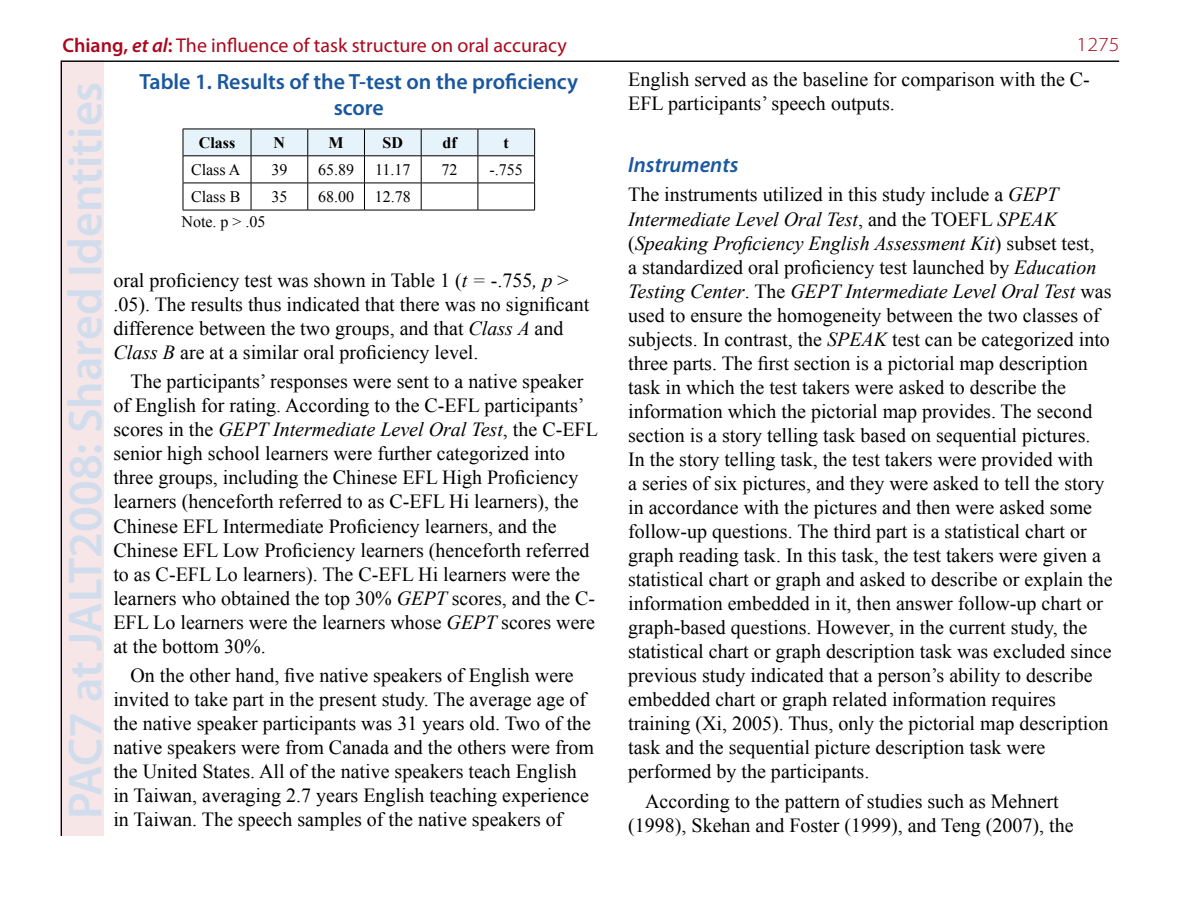
<style>
.page{position:relative;width:1191px;height:908px;background:#fff}
.page>*{position:absolute;margin:0;border:0;box-sizing:border-box;transform-origin:0 0}
.t1{font:600 48px "Myriad Pro";color:#d1ddec}
.t2{font:600 22px/26.4px "Myriad Pro";color:#19579f;text-align:center}
.t3{font:italic 600 22px "Myriad Pro";color:#19579f}
.t4{font:20px/24px "Times New Roman";color:#000}
.t5{font:20px "Myriad Pro";color:#ab081d}
.t6{font:300 20px "Myriad Pro";color:#ab081d;scale:1.1 1}
.t7{font:16px "Times New Roman";color:#000}
.t8{font:700 16px "Times New Roman";color:#000}
.s1{font-weight:600}
.s2{font-weight:600;font-style:italic}
.s3{font-style:italic}
</style>
<div class="page">
<div style="left:60px;top:61px;width:44px;height:774px;background:#f6e6e8"></div>
<hr style="left:61px;top:61px;width:1px;height:774px;background:#000">
<hr style="left:61px;top:61px;width:1058px;height:1px;background:#000">
<hr style="left:183px;top:128px;width:68px;height:1px;background:#000">
<hr style="left:251px;top:128px;width:57px;height:1px;background:#000">
<hr style="left:308px;top:128px;width:56px;height:1px;background:#000">
<hr style="left:364px;top:128px;width:57px;height:1px;background:#000">
<hr style="left:421px;top:128px;width:57px;height:1px;background:#000">
<hr style="left:478px;top:128px;width:57px;height:1px;background:#000">
<hr style="left:183px;top:210px;width:68px;height:1px;background:#000">
<hr style="left:251px;top:210px;width:57px;height:1px;background:#000">
<hr style="left:308px;top:210px;width:56px;height:1px;background:#000">
<hr style="left:364px;top:210px;width:57px;height:1px;background:#000">
<hr style="left:421px;top:210px;width:57px;height:1px;background:#000">
<svg style="left:183px;top:129px;width:352px;height:81px"></svg>
<hr style="left:478px;top:182px;width:57px;height:1px;background:#000">
<hr style="left:478px;top:210px;width:57px;height:1px;background:#000">
<p class="t5" style="left:62px;top:33px;width:506px"><span class="s1">Chiang,</span> <span class="s2">et al</span><span class="s1">:</span> The influence of task structure on oral accuracy</p>
<p class="t6" style="left:1076px;top:32px;width:41px">1275</p>
<h1 class="t1" style="left:55px;top:818px;width:738px;rotate:-90deg">PAC7 at JALT2008: Shared Identities</h1>
<p class="t2" style="left:139px;top:67px;width:440px">Table 1. Results of the T-test on the proficiency score</p>
<p class="t4" style="left:628px;top:67px;width:463px">English served as the baseline for comparison with the C-<br>EFL participants’ speech outputs.</p>
<p class="t8" style="left:199px;top:133px;width:38px">Class</p>
<p class="t8" style="left:274px;top:133px;width:13px">N</p>
<p class="t8" style="left:328px;top:133px;width:17px">M</p>
<p class="t8" style="left:382px;top:133px;width:22px">SD</p>
<p class="t8" style="left:442px;top:133px;width:16px">df</p>
<p class="t8" style="left:503px;top:133px;width:7px">t</p>
<p class="t7" style="left:191px;top:160px;width:51px">Class A</p>
<p class="t7" style="left:271px;top:160px;width:17px">39</p>
<p class="t7" style="left:318px;top:160px;width:37px">65.89</p>
<p class="t7" style="left:375px;top:160px;width:37px">11.17</p>
<p class="t7" style="left:441px;top:160px;width:17px">72</p>
<p class="t7" style="left:489px;top:160px;width:35px">-.755</p>
<p class="t7" style="left:191px;top:187px;width:51px">Class B</p>
<p class="t7" style="left:271px;top:187px;width:17px">35</p>
<p class="t7" style="left:318px;top:187px;width:37px">68.00</p>
<p class="t7" style="left:375px;top:187px;width:37px">12.78</p>
<p class="t7" style="left:181px;top:212px;width:86px">Note. p &gt; .05</p>
<p class="t3" style="left:628px;top:150px;width:112px">Instruments</p>
<p class="t4" style="left:628px;top:182px;width:486px">The instruments utilized in this study include a <span class="s3">GEPT Intermediate Level Oral Test</span>, and the TOEFL <span class="s3">SPEAK </span>(<span class="s3">Speaking Proficiency English Assessment Kit</span>) subset test,<br>a standardized oral proficiency test launched by <span class="s3">Education Testing Center</span>. The <span class="s3">GEPT Intermediate Level Oral Test</span> was used to ensure the homogeneity between the two classes of subjects. In contrast, the <span class="s3">SPEAK</span> test can be categorized into three parts. The first section is a pictorial map description task in which the test takers were asked to describe the information which the pictorial map provides. The second section is a story telling task based on sequential pictures.<br>In the story telling task, the test takers were provided with<br>a series of six pictures, and they were asked to tell the story in accordance with the pictures and then were asked some follow-up questions. The third part is a statistical chart or graph reading task. In this task, the test takers were given a statistical chart or graph and asked to describe or explain the information embedded in it, then answer follow-up chart or graph-based questions. However, in the current study, the statistical chart or graph description task was excluded since previous study indicated that a person’s ability to describe embedded chart or graph related information requires training (Xi, 2005). Thus, only the pictorial map description task and the sequential picture description task were performed by the participants.</p>
<p class="t4" style="left:628px;top:788px;width:447px;text-align:center">According to the pattern of studies such as Mehnert (1998), Skehan and Foster (1999), and Teng (2007), the</p>
<p class="t4" style="left:113px;top:267px;width:477px">oral proficiency test was shown in Table 1 (<span class="s3">t =</span> -.755<span class="s3">, p</span> &gt; .05). The results thus indicated that there was no significant difference between the two groups, and that <span class="s3">Class A</span> and <span class="s3">Class B</span> are at a similar oral proficiency level.</p>
<p class="t4" style="left:113px;top:369px;width:486px;text-indent:17px">The participants’ responses were sent to a native speaker of English for rating. According to the C-EFL participants’ scores in the <span class="s3">GEPT Intermediate Level Oral Test</span>, the C-EFL senior high school learners were further categorized into three groups, including the Chinese EFL High Proficiency learners (henceforth referred to as C-EFL Hi learners), the Chinese EFL Intermediate Proficiency learners, and the Chinese EFL Low Proficiency learners (henceforth referred to as C-EFL Lo learners). The C-EFL Hi learners were the learners who obtained the top 30% <span class="s3">GEPT</span> scores, and the C-EFL Lo learners were the learners whose <span class="s3">GEPT</span> scores were at the bottom 30%.</p>
<p class="t4" style="left:113px;top:663px;width:482px;text-indent:17px">On the other hand, five native speakers of English were invited to take part in the present study. The average age of the native speaker participants was 31 years old. Two of the native speakers were from Canada and the others were from the United States. All of the native speakers teach English in Taiwan, averaging 2.7 years English teaching experience in Taiwan. The speech samples of the native speakers of</p>
</div>
